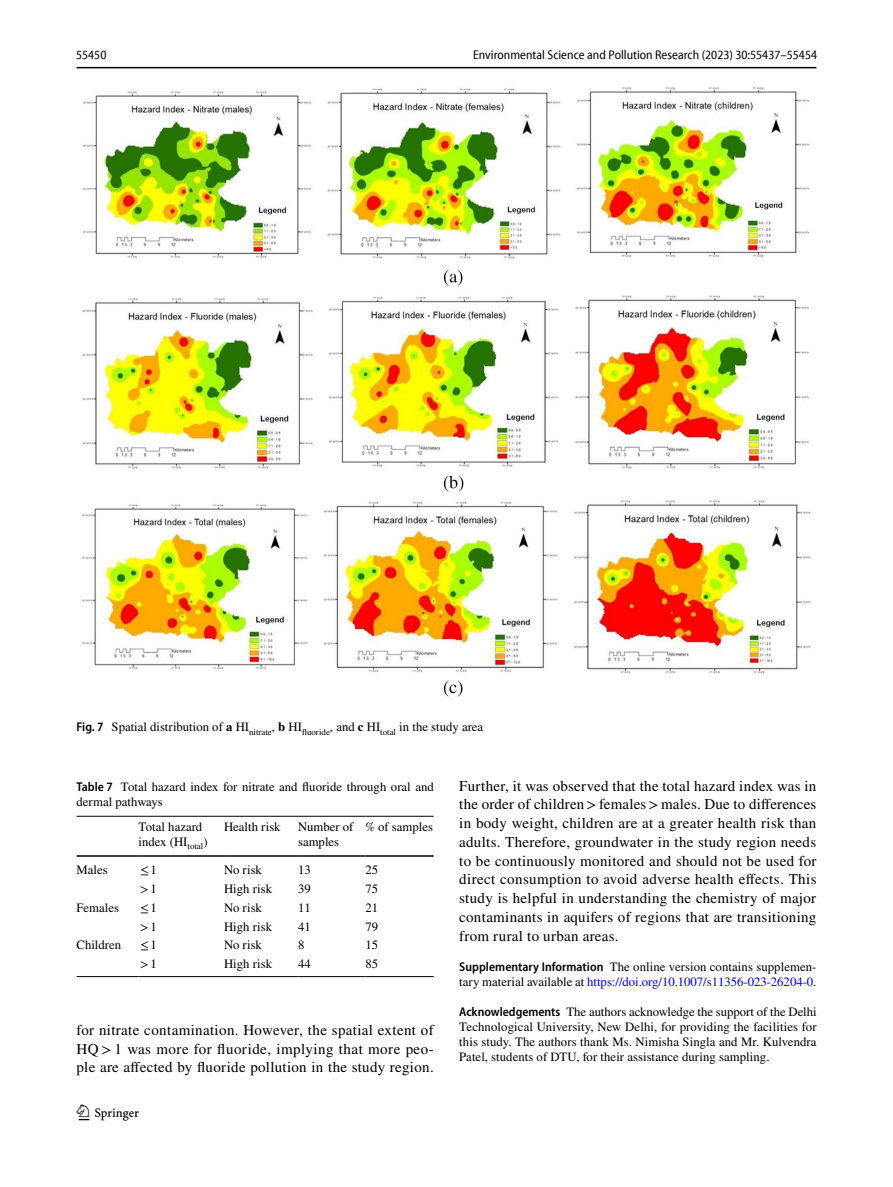
<style>
.page{position:relative;width:893px;height:1187px;background:#fff}
.page>*{position:absolute;margin:0;border:0;box-sizing:border-box;transform-origin:0 0}
.t1{font:22.5px "Springnew Regular 2";color:#000}
.t2{font:15px/18.8px "STIX";letter-spacing:.02em;color:#000;text-align:justify}
.t3{font:12.75px/15px "STIX";color:#000}
.t4{font:semi-condensed 12.75px "Myriad Pro Unic";color:#000}
.s1{font-family:"Myriad Pro";font-weight:600;font-stretch:semi-condensed}
.s2{font-weight:700}
.s3{color:#00f}
</style>
<div class="page">
<hr style="left:77px;top:67px;width:739px;height:1px;background:#000">
<img style="left:82px;top:87px;width:729px;height:609px">
<hr style="left:77px;top:815px;width:62px;height:1px;background:#000">
<hr style="left:77px;top:855px;width:62px;height:1px;background:#000">
<hr style="left:139px;top:815px;width:85px;height:1px;background:#000">
<hr style="left:139px;top:855px;width:85px;height:1px;background:#000">
<hr style="left:224px;top:815px;width:74px;height:1px;background:#000">
<hr style="left:224px;top:855px;width:74px;height:1px;background:#000">
<hr style="left:298px;top:815px;width:67px;height:1px;background:#000">
<hr style="left:298px;top:855px;width:67px;height:1px;background:#000">
<hr style="left:365px;top:815px;width:69px;height:1px;background:#000">
<hr style="left:365px;top:855px;width:69px;height:1px;background:#000">
<hr style="left:77px;top:976px;width:62px;height:1px;background:#000">
<hr style="left:139px;top:976px;width:85px;height:1px;background:#000">
<hr style="left:224px;top:976px;width:74px;height:1px;background:#000">
<hr style="left:298px;top:976px;width:67px;height:1px;background:#000">
<hr style="left:365px;top:976px;width:69px;height:1px;background:#000">
<p class="t4" style="left:76px;top:50px;width:32px">55450</p>
<p class="t4" style="left:473px;top:50px;width:346px">Environmental Science and Pollution Research (2023) 30:55437–55454</p>
<p class="t3" style="left:77px;top:720px;width:408px"><span class="s1">Fig. 7</span> Spatial distribution of <span class="s2">a</span> HI<sub>nitrate</sub>, <span class="s2">b</span> HI<sub>fluoride</sub>, and <span class="s2">c</span> HI<sub>total</sub> in the study area</p>
<p class="t3" style="left:77px;top:779px;width:359px"><span class="s1">Table 7</span> Total hazard index for nitrate and fluoride through oral and dermal pathways</p>
<p class="t3" style="left:139px;top:820px;width:71px">Total hazard index (HI<sub>total</sub>)</p>
<p class="t3" style="left:224px;top:820px;width:58px">Health risk</p>
<p class="t3" style="left:298px;top:820px;width:57px">Number of samples</p>
<p class="t3" style="left:365px;top:820px;width:69px">% of samples</p>
<p class="t3" style="left:77px;top:863px;width:33px">Males</p>
<p class="t3" style="left:140px;top:863px;width:18px">≤1</p>
<p class="t3" style="left:224px;top:863px;width:39px">No risk</p>
<p class="t3" style="left:298px;top:863px;width:14px">13</p>
<p class="t3" style="left:365px;top:863px;width:14px">25</p>
<p class="t3" style="left:140px;top:882px;width:18px">&gt;1</p>
<p class="t3" style="left:224px;top:882px;width:50px">High risk</p>
<p class="t3" style="left:298px;top:882px;width:14px">39</p>
<p class="t3" style="left:365px;top:882px;width:14px">75</p>
<p class="t3" style="left:77px;top:900px;width:44px">Females</p>
<p class="t3" style="left:140px;top:900px;width:18px">≤1</p>
<p class="t3" style="left:224px;top:900px;width:39px">No risk</p>
<p class="t3" style="left:298px;top:900px;width:14px">11</p>
<p class="t3" style="left:365px;top:900px;width:14px">21</p>
<p class="t3" style="left:140px;top:919px;width:18px">&gt;1</p>
<p class="t3" style="left:224px;top:919px;width:50px">High risk</p>
<p class="t3" style="left:298px;top:919px;width:14px">41</p>
<p class="t3" style="left:365px;top:919px;width:14px">79</p>
<p class="t3" style="left:77px;top:938px;width:46px">Children</p>
<p class="t3" style="left:140px;top:938px;width:18px">≤1</p>
<p class="t3" style="left:224px;top:938px;width:39px">No risk</p>
<p class="t3" style="left:298px;top:938px;width:8px">8</p>
<p class="t3" style="left:365px;top:938px;width:14px">15</p>
<p class="t3" style="left:140px;top:957px;width:18px">&gt;1</p>
<p class="t3" style="left:224px;top:957px;width:50px">High risk</p>
<p class="t3" style="left:298px;top:957px;width:14px">44</p>
<p class="t3" style="left:365px;top:957px;width:14px">85</p>
<p class="t2" style="left:77px;top:1021px;width:359px">for nitrate contamination. However, the spatial extent of HQ &gt; 1 was more for fluoride, implying that more peo&shy;ple are affected by fluoride pollution in the study region.</p>
<h1 class="t1" style="left:79px;top:1104px;width:62px">1 3</h1>
<p class="t2" style="left:459px;top:777px;width:359px">Further, it was observed that the total hazard index was in the order of children&gt;females&gt;males. Due to differences in body weight, children are at a greater health risk than adults. Therefore, groundwater in the study region needs to be continuously monitored and should not be used for direct consumption to avoid adverse health effects. This study is helpful in understanding the chemistry of major contaminants in aquifers of regions that are transitioning from rural to urban areas.</p>
<p class="t3" style="left:459px;top:959px;width:359px"><span class="s1">Supplementary Information</span> The online version contains supplemen&shy;tary material available at <span class="s3">https://doi.org/10.1007/s11356-023-26204-0</span>.</p>
<p class="t3" style="left:459px;top:1004px;width:359px;text-align:justify"><span class="s1">Acknowledgements</span> The authors acknowledge the support of the Delhi Technological University, New Delhi, for providing the facilities for this study. The authors thank Ms. Nimisha Singla and Mr. Kulvendra Patel, students of DTU, for their assistance during sampling.</p>
</div>
